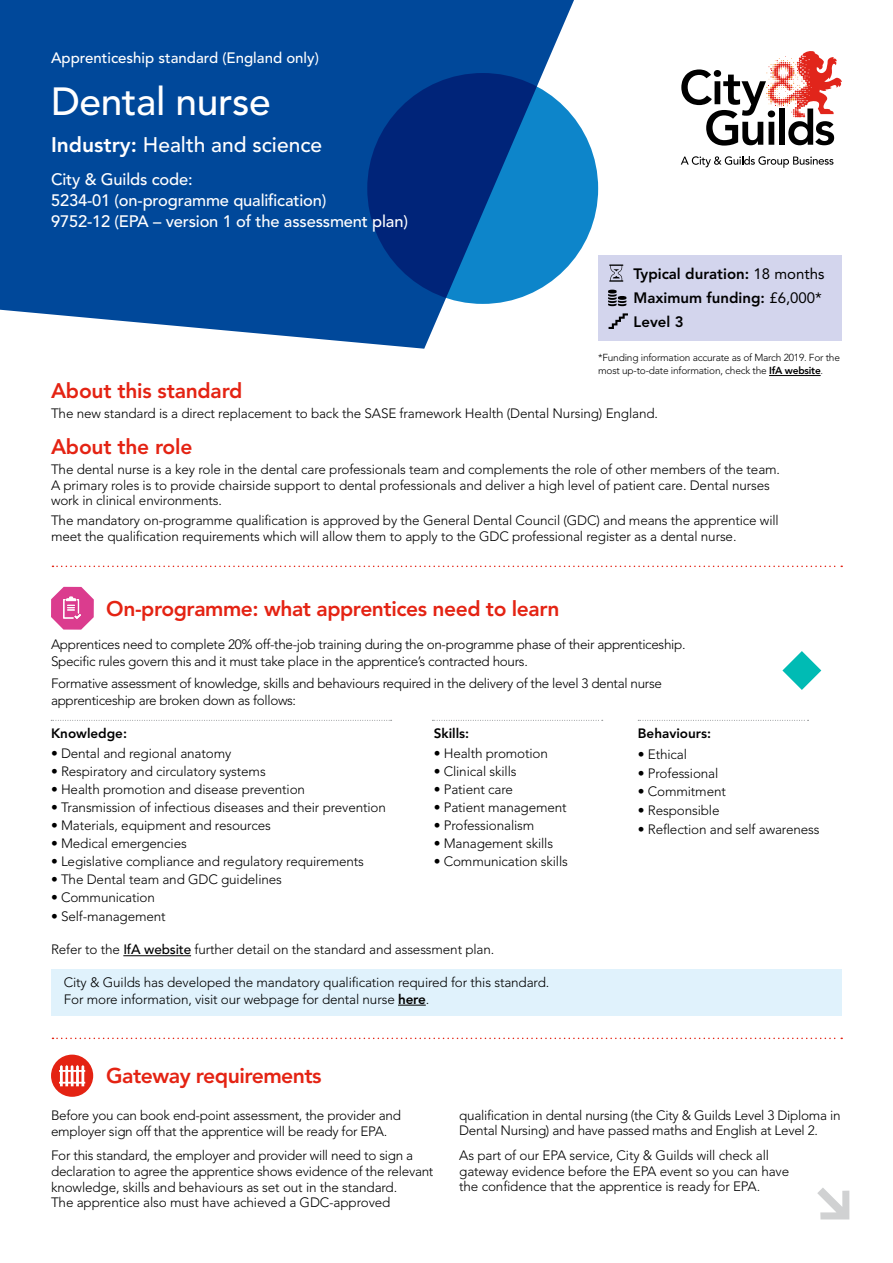
<style>
.page{position:relative;width:893px;height:1263px;background:#fff}
.page>*{position:absolute;margin:0;border:0;box-sizing:border-box;transform-origin:0 0}
.t1{font:500 39px "Avenir";letter-spacing:-.01em;color:#fff}
.t2{font:800 21.15px "Avenir";letter-spacing:-.025em;color:#e42313}
.t3{font:800 21px "Avenir";letter-spacing:-.02em;color:#e42313}
.t4{font:500 21px "Avenir";color:#fff}
.t5{font:500 16.5px/21px "Avenir";letter-spacing:-.01em;color:#fff}
.t6{font:800 15px/24px "Avenir";color:#000}
.t7{font:500 15px "Avenir";color:#fff}
.t8{font:300 13.5px/15.8px "Avenir";letter-spacing:-.01em;color:#000}
.t9{font:800 13.5px "Avenir";color:#000}
.t10{font:300 10.2px/13.5px "Avenir";letter-spacing:-.02em;color:#000}
.s1{font-weight:800}
.s2{font-weight:400}
.s3{font-weight:500}
</style>
<div class="page">
<svg style="left:0;top:0;width:574px;height:349px;background:#1c5ca5"></svg>
<svg style="left:367px;top:73px;width:231px;height:231px;background:#054f9d"></svg>
<svg style="left:681px;top:51px;width:161px;height:95px"></svg>
<svg style="left:681px;top:156px;width:152px;height:12px"></svg>
<div style="left:598px;top:255px;width:244px;height:85px;background:#d3d5ed"></div>
<svg style="left:609px;top:264px;width:14px;height:18px"></svg>
<svg style="left:608px;top:290px;width:18px;height:16px"></svg>
<svg style="left:609px;top:313px;width:19px;height:16px"></svg>
<svg style="left:817px;top:1188px;width:32px;height:31px"></svg>
<svg style="left:51px;top:587px;width:43px;height:43px"></svg>
<hr style="left:769px;top:375px;width:52px;height:1px;background:#000">
<svg style="left:52px;top:566px;width:790px;height:1px"></svg>
<div style="left:51px;top:1054px;width:42px;height:43px;background:#e42313;border-radius:50%"></div>
<svg style="left:59px;top:1065px;width:26px;height:21px"></svg>
<hr style="left:123px;top:955px;width:68px;height:1px;background:#000">
<div style="left:51px;top:969px;width:791px;height:47px;background:#e0f2fc"></div>
<svg style="left:398px;top:1005px;width:28px;height:1px"></svg>
<svg style="left:52px;top:1037px;width:790px;height:2px"></svg>
<svg style="left:782px;top:651px;width:39px;height:39px"></svg>
<svg style="left:51px;top:720px;width:341px;height:1px"></svg>
<svg style="left:432px;top:720px;width:171px;height:1px"></svg>
<svg style="left:638px;top:720px;width:170px;height:1px"></svg>
<p class="t7" style="left:51px;top:49px;width:269px">Apprenticeship standard (England only)</p>
<h1 class="t1" style="left:51px;top:79px;width:221px">Dental nurse</h1>
<h3 class="t4" style="left:51px;top:132px;width:273px"><span class="s1">Industry:</span> Health and science</h3>
<p class="t5" style="left:51px;top:170px;width:358px">City &amp; Guilds code:<br>5234-01 (on-programme qualification)<br>9752-12 (EPA – version 1 of the assessment plan)</p>
<p class="t6" style="left:634px;top:262px;width:192px">Typical duration: <span class="s2">18 months<br></span>Maximum funding: <span class="s2">£6,000*<br></span>Level 3</p>
<p class="t10" style="left:598px;top:350px;width:243px">*Funding information accurate as of March 2019. For the most up-to-date information, check the <span class="s1">IfA website</span>.</p>
<h3 class="t3" style="left:51px;top:379px;width:193px">About this standard</h3>
<p class="t8" style="left:51px;top:406px;width:608px">The new standard is a direct replacement to back the SASE framework Health (Dental Nursing) England.</p>
<h3 class="t3" style="left:51px;top:434px;width:143px">About the role</h3>
<p class="t8" style="left:51px;top:461px;width:731px">The dental nurse is a key role in the dental care professionals team and complements the role of other members of the team.<br>A primary roles is to provide chairside support to dental professionals and deliver a high level of patient care. Dental nurses work in clinical environments.</p>
<p class="t8" style="left:51px;top:513px;width:729px">The mandatory on-programme qualification is approved by the General Dental Council (GDC) and means the apprentice will meet the qualification requirements which will allow them to apply to the GDC professional register as a dental nurse.</p>
<h3 class="t3" style="left:106px;top:596px;width:455px">On-programme: what apprentices need to learn</h3>
<p class="t8" style="left:51px;top:636px;width:636px;line-height:16.5px">Apprentices need to complete 20% off-the-job training during the on-programme phase of their apprenticeship.<br>Specific rules govern this and it must take place in the apprentice’s contracted hours.</p>
<p class="t8" style="left:51px;top:676px;width:612px;line-height:16.5px">Formative assessment of knowledge, skills and behaviours required in the delivery of the level 3 dental nurse apprenticeship are broken down as follows:</p>
<p class="t9" style="left:51px;top:726px;width:77px">Knowledge:</p>
<p class="t8" style="left:51px;top:746px;width:182px">• Dental and regional anatomy</p>
<p class="t8" style="left:51px;top:764px;width:216px">• Respiratory and circulatory systems</p>
<p class="t8" style="left:51px;top:782px;width:256px">• Health promotion and disease prevention</p>
<p class="t8" style="left:51px;top:799px;width:336px">• Transmission of infectious diseases and their prevention</p>
<p class="t8" style="left:51px;top:817px;width:221px">• Materials, equipment and resources</p>
<p class="t8" style="left:51px;top:835px;width:137px">• Medical emergencies</p>
<p class="t8" style="left:51px;top:853px;width:314px">• Legislative compliance and regulatory requirements</p>
<p class="t8" style="left:51px;top:871px;width:232px">• The Dental team and GDC guidelines</p>
<p class="t8" style="left:51px;top:890px;width:105px">• Communication</p>
<p class="t8" style="left:51px;top:908px;width:116px">• Self-management</p>
<p class="t9" style="left:434px;top:726px;width:37px">Skills:</p>
<p class="t8" style="left:434px;top:746px;width:116px">• Health promotion</p>
<p class="t8" style="left:434px;top:764px;width:84px">• Clinical skills</p>
<p class="t8" style="left:434px;top:782px;width:81px">• Patient care</p>
<p class="t8" style="left:434px;top:799px;width:134px">• Patient management</p>
<p class="t8" style="left:434px;top:817px;width:102px">• Professionalism</p>
<p class="t8" style="left:434px;top:835px;width:121px">• Management skills</p>
<p class="t8" style="left:434px;top:853px;width:136px">• Communication skills</p>
<p class="t8" style="left:51px;top:942px;width:445px">Refer to the <span class="s3">IfA website</span> further detail on the standard and assessment plan.</p>
<p class="t8" style="left:64px;top:974px;width:487px;line-height:16.5px">City &amp; Guilds has developed the mandatory qualification required for this standard.<br>For more information, visit our webpage for dental nurse <span class="s1">here</span>.</p>
<p class="t9" style="left:638px;top:726px;width:75px">Behaviours:</p>
<p class="t8" style="left:638px;top:747px;width:51px">• Ethical</p>
<p class="t8" style="left:638px;top:765px;width:82px">• Professional</p>
<p class="t8" style="left:638px;top:784px;width:90px">• Commitment</p>
<p class="t8" style="left:638px;top:802px;width:83px">• Responsible</p>
<p class="t8" style="left:638px;top:821px;width:183px">• Reflection and self awareness</p>
<h2 class="t2" style="left:106px;top:1063px;width:217px">Gateway requirements</h2>
<p class="t8" style="left:51px;top:1107px;width:351px">Before you can book end-point assessment, the provider and employer sign off that the apprentice will be ready for EPA.</p>
<p class="t8" style="left:51px;top:1148px;width:384px">For this standard, the employer and provider will need to sign a declaration to agree the apprentice shows evidence of the relevant knowledge, skills and behaviours as set out in the standard.<br>The apprentice also must have achieved a GDC-approved</p>
<p class="t8" style="left:459px;top:1107px;width:383px">qualification in dental nursing (the City &amp; Guilds Level 3 Diploma in<br>Dental Nursing) and have passed maths and English at Level 2.</p>
<p class="t8" style="left:459px;top:1147px;width:331px">As part of our EPA service, City &amp; Guilds will check all gateway evidence before the EPA event so you can have the confidence that the apprentice is ready for EPA.</p>
</div>
